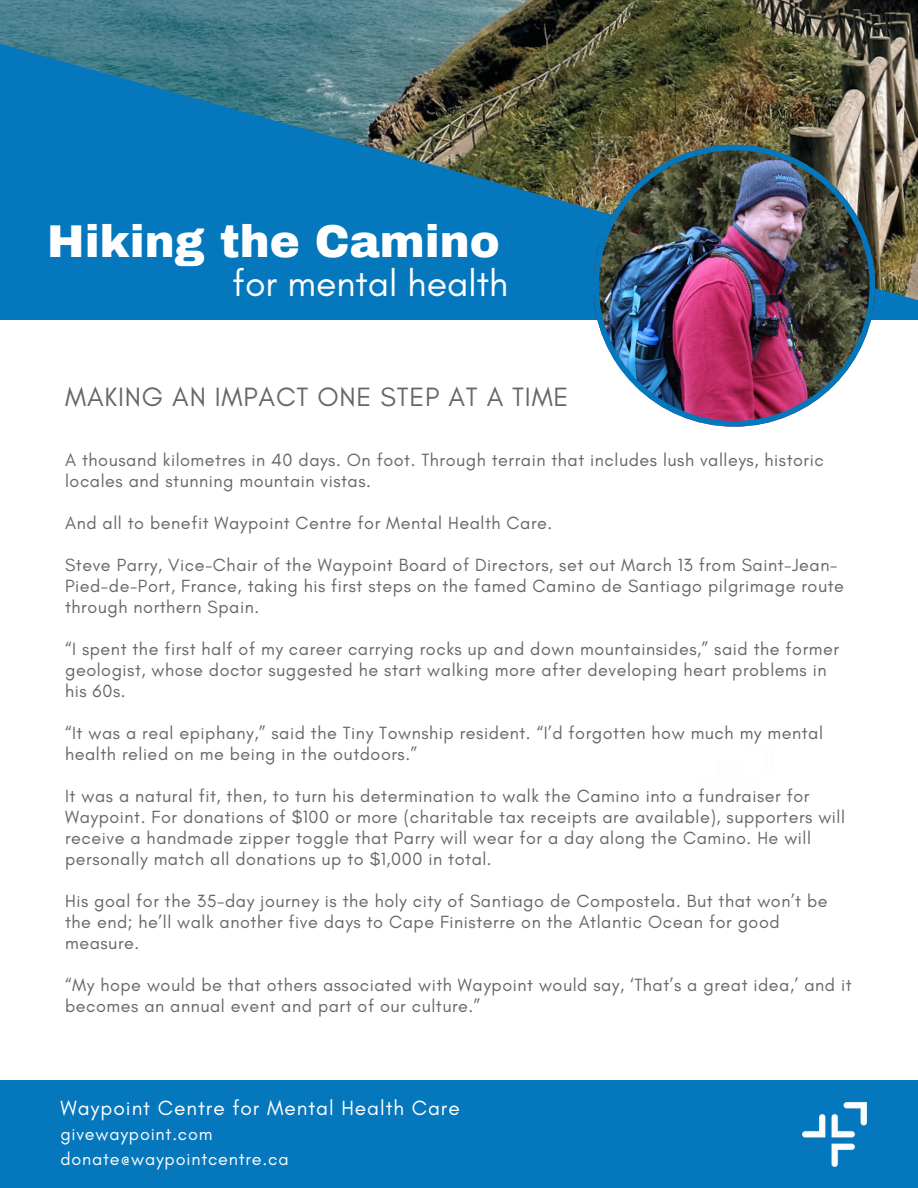
<style>
.page{position:relative;width:918px;height:1188px;background:#fff}
.page>*{position:absolute;margin:0;border:0;box-sizing:border-box;transform-origin:0 0}
.t1{font:900 45px "Archivo";color:#fff}
.t2{font:37.5px "Glacial Indifference";color:#fff}
.t3{font:27px "Glacial Indifference";letter-spacing:.03em;color:#696663}
.t4{font:21px "Glacial Indifference";letter-spacing:.045em;color:#fff}
.t5{font:18px/21px "Glacial Indifference";letter-spacing:.03em;color:#696663}
.t6{font:18px "Glacial Indifference";letter-spacing:.045em;color:#fff}
</style>
<div class="page">
<img style="left:0;top:0;width:918px;height:320px">
<div style="left:0;top:1080px;width:918px;height:108px;background:#0477bd"></div>
<img style="left:593px;top:145px;width:282px;height:282px">
<p class="t1" style="left:47px;top:217px;width:454px">Hiking the Camino</p>
<p class="t2" style="left:232px;top:261px;width:277px">for mental health</p>
<p class="t3" style="left:65px;top:381px;width:505px">MAKING AN IMPACT ONE STEP AT A TIME</p>
<h2 class="t5" style="left:65px;top:449px;width:760px">A thousand kilometres in 40 days. On foot. Through terrain that includes lush valleys, historic locales and stunning mountain vistas.</h2>
<p class="t5" style="left:65px;top:512px;width:489px">And all to benefit Waypoint Centre for Mental Health Care.</p>
<h3 class="t5" style="left:65px;top:554px;width:780px">Steve Parry, Vice-Chair of the Waypoint Board of Directors, set out March 13 from Saint-Jean-<br>Pied-de-Port, France, taking his first steps on the famed Camino de Santiago pilgrimage route through northern Spain.</h3>
<p class="t5" style="left:65px;top:638px;width:775px">“I spent the first half of my career carrying rocks up and down mountainsides,” said the former geologist, whose doctor suggested he start walking more after developing heart problems in his 60s.</p>
<p class="t5" style="left:65px;top:722px;width:759px">“It was a real epiphany,” said the Tiny Township resident. “I’d forgotten how much my mental health relied on me being in the outdoors.”</p>
<p class="t5" style="left:65px;top:785px;width:781px">It was a natural fit, then, to turn his determination to walk the Camino into a fundraiser for Waypoint. For donations of $100 or more (charitable tax receipts are available), supporters will receive a handmade zipper toggle that Parry will wear for a day along the Camino. He will personally match all donations up to $1,000 in total.</p>
<p class="t5" style="left:65px;top:890px;width:764px">His goal for the 35-day journey is the holy city of Santiago de Compostela. But that won’t be the end; he’ll walk another five days to Cape Finisterre on the Atlantic Ocean for good measure.</p>
<p class="t5" style="left:65px;top:974px;width:788px">“My hope would be that others associated with Waypoint would say, ‘That’s a great idea,’ and it becomes an annual event and part of our culture.”</p>
<p class="t4" style="left:60px;top:1096px;width:401px">Waypoint Centre for Mental Health Care</p>
<p class="t6" style="left:60px;top:1123px;width:154px">givewaypoint.com</p>
<p class="t6" style="left:60px;top:1148px;width:230px">donate@waypointcentre.ca</p>
</div>
